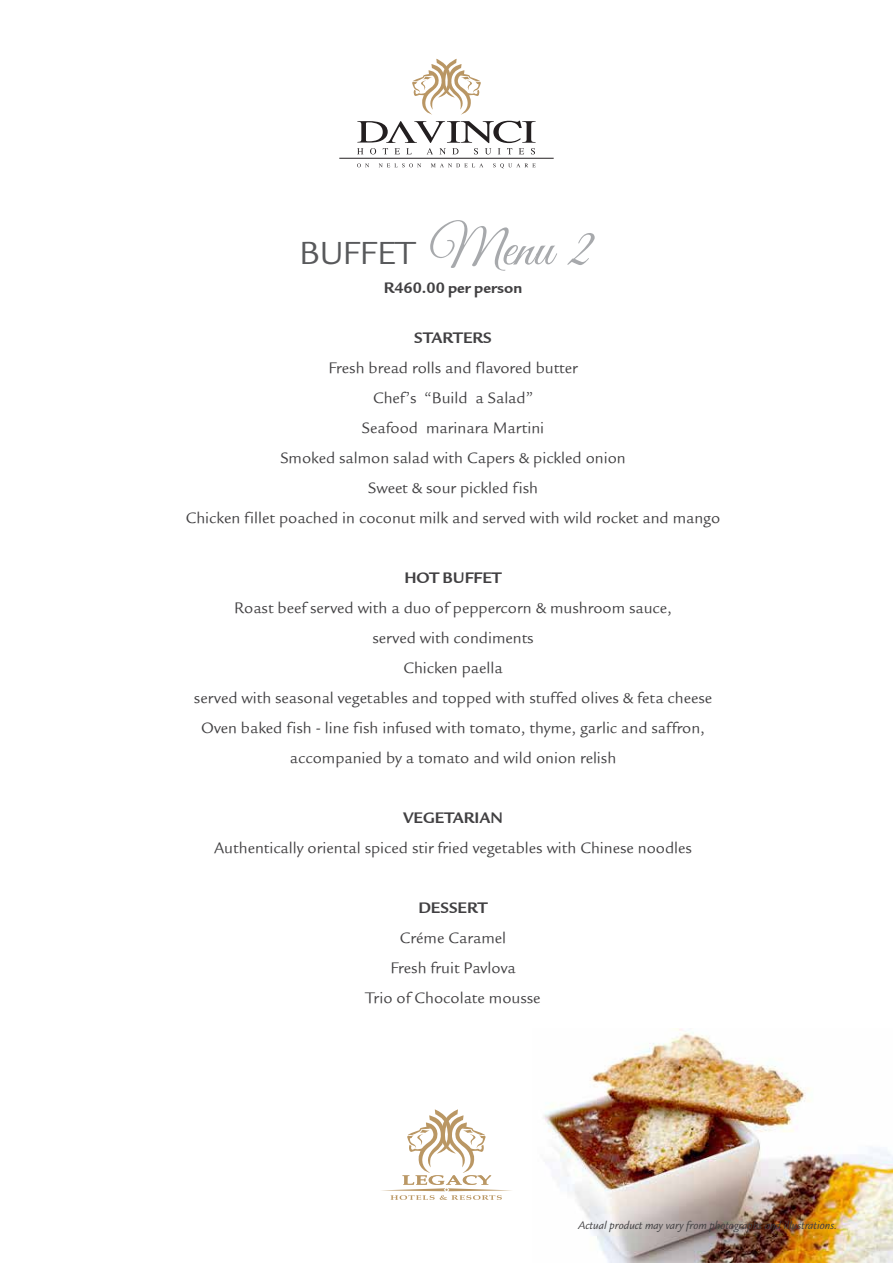
<style>
.page{position:relative;width:893px;height:1263px;background:#fff}
.page>*{position:absolute;margin:0;border:0;box-sizing:border-box;transform-origin:0 0}
.t1{font:34.8px "Legacy Sans Std";color:#58595b}
.t2{font:16.5px/30px "Legacy Sans ITCTT Book";color:#414042;text-align:center}
.t3{font:16.5px "Legacy Sans ITCTT Bold";color:#414042}
.t4{font:italic 12px "Legacy Sans Std";color:#414042}
.s1{font-family:"Great Vibes";font-size:54.6px;color:#a7a9ac}
</style>
<div class="page">
<hr style="left:339px;top:158px;width:215px;height:1px;background:#231f20">
<svg style="left:357px;top:121px;width:179px;height:33px"></svg>
<svg style="left:357px;top:163px;width:12px;height:4px"></svg>
<svg style="left:379px;top:163px;width:42px;height:4px"></svg>
<svg style="left:431px;top:163px;width:52px;height:4px"></svg>
<svg style="left:493px;top:163px;width:43px;height:5px"></svg>
<svg style="left:412px;top:59px;width:69px;height:55px"></svg>
<img style="left:544px;top:1028px;width:349px;height:235px">
<svg style="left:381px;top:1109px;width:131px;height:91px"></svg>
<h1 class="t1" style="left:299px;top:234px;width:296px">BUFFET <span class="s1">Menu 2</span></h1>
<p class="t3" style="left:384px;top:279px;width:140px">R460.00 per person</p>
<p class="t3" style="left:414px;top:328px;width:79px">STARTERS</p>
<p class="t2" style="left:186px;top:353px;width:536px">Fresh bread rolls and flavored butter<br>Chef’s “Build a Salad”<br>Seafood marinara Martini<br>Smoked salmon salad with Capers &amp; pickled onion<br>Sweet &amp; sour pickled fish<br>Chicken fillet poached in coconut milk and served with wild rocket and mango</p>
<p class="t3" style="left:404px;top:568px;width:99px">HOT BUFFET</p>
<p class="t2" style="left:194px;top:593px;width:520px">Roast beef served with a duo of peppercorn &amp; mushroom sauce,<br>served with condiments<br>Chicken paella<br>served with seasonal vegetables and topped with stuffed olives &amp; feta cheese Oven baked fish - line fish infused with tomato, thyme, garlic and saffron, accompanied by a tomato and wild onion relish</p>
<p class="t3" style="left:403px;top:808px;width:101px">VEGETARIAN</p>
<p class="t2" style="left:214px;top:833px;width:479px">Authentically oriental spiced stir fried vegetables with Chinese noodles</p>
<p class="t3" style="left:418px;top:898px;width:71px">DESSERT</p>
<p class="t2" style="left:366px;top:923px;width:176px">Créme Caramel<br>Fresh fruit Pavlova<br>Trio of Chocolate mousse</p>
<p class="t4" style="left:578px;top:1218px;width:260px">Actual product may vary from photographs and illustrations.</p>
</div>
